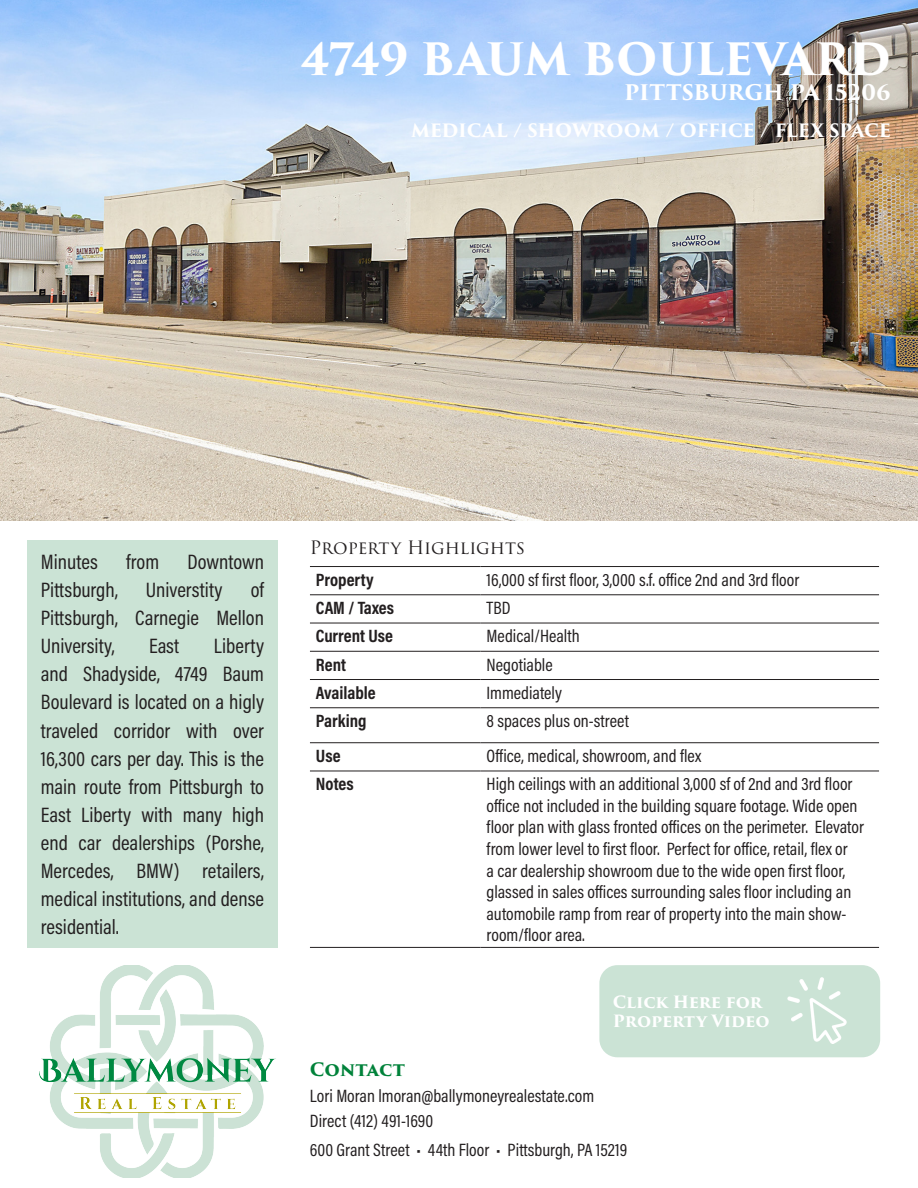
<style>
.page{position:relative;width:918px;height:1188px;background:#fff}
.page>*{position:absolute;margin:0;border:0;box-sizing:border-box;transform-origin:0 0}
.t1{font:700 43.5px "Trajan Pro 3";letter-spacing:-.015em;color:#fff}
.t2{font:21px/28px "Acumin Pro Cond";color:#231f20;text-align:justify}
.t3{font:700 21px "Trajan Pro 3";letter-spacing:-.01em;color:#fff}
.t4{font:18px/21.6px "Acumin Pro Cond";color:#231f20}
.t5{font:700 18px "Acumin Pro Cond";color:#231f20}
.t6{font:700 18px "Trajan Pro 3";letter-spacing:-.015em;color:#fff}
.t7{font:18px "Trajan Pro 3";letter-spacing:-.01em;color:#231f20}
.t8{font:700 18px "Trajan Pro 3";color:#00823a}
.t9{font:700 16.5px/19.8px "Trajan Pro 3";letter-spacing:-.01em;color:#fff}
</style>
<div class="page">
<img style="left:39px;top:965px;width:237px;height:213px">
<img style="left:0;top:0;width:918px;height:521px">
<hr style="left:310px;top:566px;width:171px;height:1px;background:#231f20">
<hr style="left:481px;top:566px;width:398px;height:1px;background:#231f20">
<hr style="left:310px;top:594px;width:171px;height:1px;background:#231f20">
<hr style="left:481px;top:594px;width:398px;height:1px;background:#231f20">
<hr style="left:310px;top:623px;width:171px;height:1px;background:#231f20">
<hr style="left:481px;top:623px;width:398px;height:1px;background:#231f20">
<hr style="left:310px;top:651px;width:171px;height:1px;background:#231f20">
<hr style="left:481px;top:651px;width:398px;height:1px;background:#231f20">
<hr style="left:310px;top:679px;width:171px;height:1px;background:#231f20">
<hr style="left:481px;top:679px;width:398px;height:1px;background:#231f20">
<hr style="left:310px;top:707px;width:171px;height:1px;background:#231f20">
<hr style="left:481px;top:707px;width:398px;height:1px;background:#231f20">
<hr style="left:310px;top:742px;width:171px;height:1px;background:#231f20">
<hr style="left:481px;top:742px;width:398px;height:1px;background:#231f20">
<hr style="left:310px;top:771px;width:171px;height:1px;background:#231f20">
<hr style="left:481px;top:771px;width:398px;height:1px;background:#231f20">
<hr style="left:310px;top:947px;width:171px;height:1px;background:#231f20">
<hr style="left:481px;top:947px;width:398px;height:1px;background:#231f20">
<div style="left:27px;top:540px;width:251px;height:408px;background:#cbe3d5"></div>
<div style="left:599px;top:965px;width:281px;height:92px;background:#cbe3d5;border-radius:18px"></div>
<img style="left:787px;top:977px;width:60px;height:67px">
<p class="t1" style="left:300px;top:27px;width:593px">4749 BAUM BOULEVARD</p>
<p class="t3" style="left:624px;top:77px;width:268px">PITTSBURGH PA 15206</p>
<p class="t6" style="left:411px;top:117px;width:481px">MEDICAL / SHOWROOM / OFFICE / FLEX SPACE</p>
<p class="t2" style="left:41px;top:547px;width:59px">Minutes</p>
<p class="t2" style="left:126px;top:547px;width:35px">from</p>
<p class="t2" style="left:187px;top:547px;width:78px">Downtown</p>
<p class="t2" style="left:41px;top:575px;width:79px">Pittsburgh,</p>
<p class="t2" style="left:146px;top:575px;width:78px">Universtity</p>
<p class="t2" style="left:41px;top:575px;width:225px;text-indent:210px">of Pittsburgh, Carnegie Mellon University,</p>
<p class="t2" style="left:41px;top:632px;width:225px;text-indent:173px">Liberty and Shadyside, 4749 Baum Boulevard is located on a higly traveled corridor with over 16,300 cars per day. This is the main route from Pittsburgh to East Liberty with many high end car dealerships (Porshe, Mercedes, BMW) retailers, medical institutions, and dense residential.</p>
<p class="t2" style="left:149px;top:632px;width:32px">East</p>
<p class="t7" style="left:310px;top:535px;width:217px">Property Highlights</p>
<p class="t5" style="left:316px;top:568px;width:59px">Property</p>
<p class="t4" style="left:487px;top:568px;width:314px">16,000 sf first floor, 3,000 s.f. office 2nd and 3rd floor</p>
<p class="t5" style="left:316px;top:596px;width:80px">CAM / Taxes</p>
<p class="t4" style="left:487px;top:597px;width:25px">TBD</p>
<p class="t5" style="left:316px;top:624px;width:79px">Current Use</p>
<p class="t4" style="left:487px;top:625px;width:95px">Medical/Health</p>
<p class="t5" style="left:316px;top:652px;width:32px">Rent</p>
<p class="t4" style="left:487px;top:653px;width:68px">Negotiable</p>
<p class="t5" style="left:316px;top:681px;width:61px">Available</p>
<p class="t4" style="left:487px;top:681px;width:77px">Immediately</p>
<p class="t5" style="left:316px;top:709px;width:52px">Parking</p>
<p class="t4" style="left:487px;top:710px;width:144px">8 spaces plus on-street</p>
<p class="t5" style="left:316px;top:744px;width:26px">Use</p>
<p class="t4" style="left:487px;top:745px;width:216px">Office, medical, showroom, and flex</p>
<p class="t5" style="left:316px;top:772px;width:39px">Notes</p>
<p class="t4" style="left:487px;top:773px;width:379px">High ceilings with an additional 3,000 sf of 2nd and 3rd floor office not included in the building square footage. Wide open floor plan with glass fronted offices on the perimeter. Elevator from lower level to first floor. Perfect for office, retail, flex or<br>a car dealership showroom due to the wide open first floor, glassed in sales offices surrounding sales floor including an automobile ramp from rear of property into the main show&shy;room/floor area.</p>
<p class="t9" style="left:613px;top:992px;width:158px">Click Here for<br>Property Video</p>
<p class="t8" style="left:310px;top:1056px;width:97px">Contact</p>
<p class="t4" style="left:310px;top:1082px;width:286px;line-height:25.5px">Lori Moran lmoran@ballymoneyrealestate.com<br>Direct (412) 491-1690</p>
<p class="t4" style="left:310px;top:1139px;width:319px">600 Grant Street • 44th Floor • Pittsburgh, PA 15219</p>
</div>
